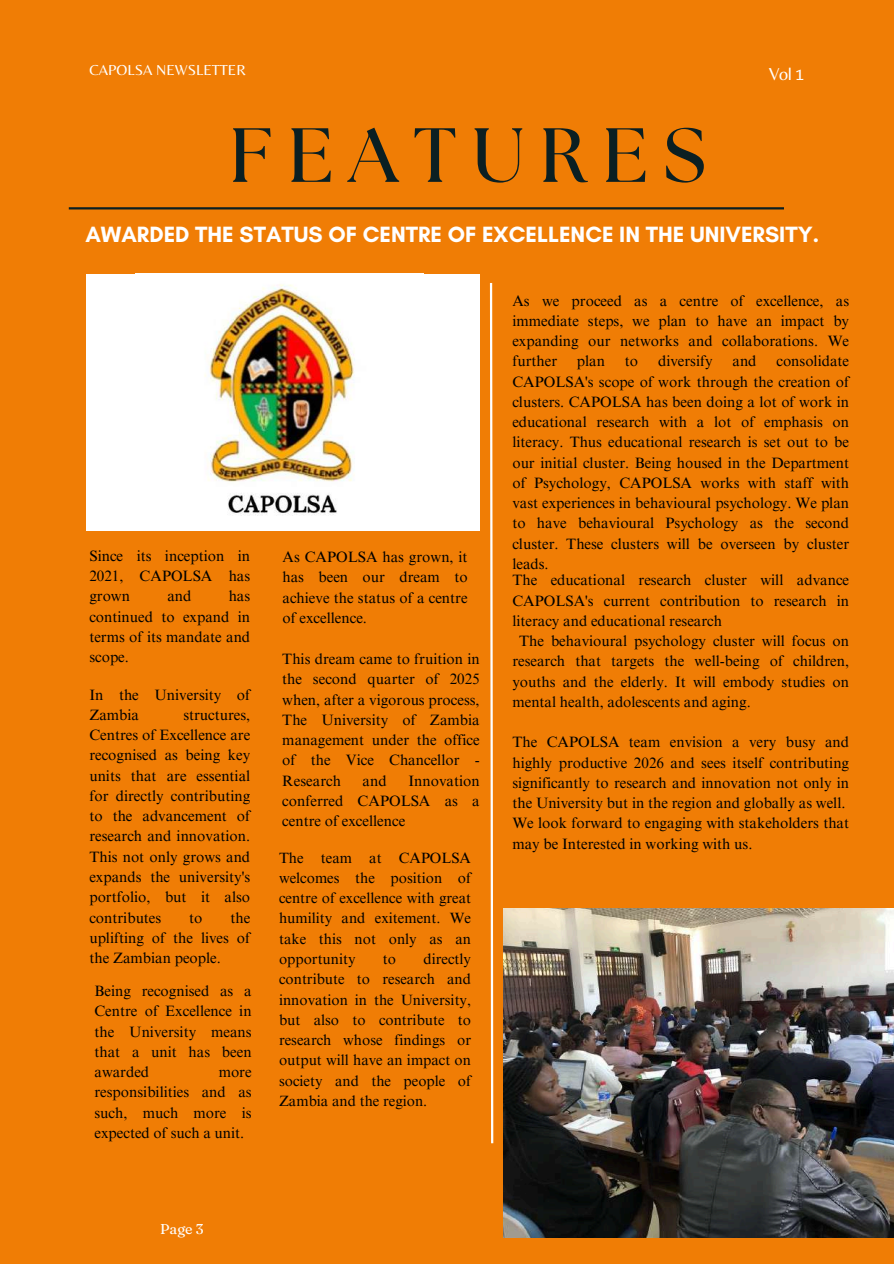
<style>
.page{position:relative;width:894px;height:1264px;background:#fff}
.page>*{position:absolute;margin:0;border:0;box-sizing:border-box;transform-origin:0 0}
.t1{font:700 76.5px "The Seasons";letter-spacing:.2em;color:#0b1f22}
.t2{font:700 22.5px "Glacial Indifference";color:#fff}
.t3{font:18px "Belleza";color:#fff}
.t4{font:15px/20.2px "Times NRMT Pro";color:#000;text-align:justify}
.t5{font:15px "Belleza";color:#fff}
.t6{font:14.85px/20.2px "Times NRMT Pro";color:#000;text-align:justify}
.t7{font:14.25px "Fraunces 9 pt";color:#fff}
</style>
<div class="page">
<div style="left:0;top:0;width:893px;height:1263px;background:#f07d05"></div>
<hr style="left:69px;top:207px;width:714px;height:2px;background:#0b1f22">
<svg style="left:489px;top:283px;width:5px;height:861px"></svg>
<img style="left:503px;top:908px;width:390px;height:329px">
<div style="left:86px;top:274px;width:394px;height:256px;background:#fff"></div>
<img style="left:204px;top:284px;width:151px;height:232px">
<p class="t5" style="left:89px;top:62px;width:158px">CAPOLSA NEWSLETTER</p>
<p class="t3" style="left:768px;top:63px;width:37px">Vol 1</p>
<h1 class="t1" style="left:229px;top:121px;width:477px">FEATURES</h1>
<h2 class="t2" style="left:85px;top:221px;width:735px">AWARDED THE STATUS OF CENTRE OF EXCELLENCE IN THE UNIVERSITY.</h2>
<p class="t4" style="left:89px;top:547px;width:162px">Since its inception in 2021, CAPOLSA has grown</p>
<p class="t4" style="left:89px;top:588px;width:162px;text-indent:139px">has continued to expand in terms of its mandate and scope.</p>
<p class="t4" style="left:167px;top:588px;width:26px">and</p>
<p class="t4" style="left:89px;top:686px;width:162px">In the University of<br>Zambia</p>
<p class="t4" style="left:89px;top:706px;width:162px;text-indent:94px">structures, Centres of Excellence are recognised as being key units that are essential for directly contributing to the advancement of research and innovation.<br>This not only grows and expands the university's portfolio, but it also contributes</p>
<p class="t4" style="left:89px;top:909px;width:162px;text-indent:141px">the uplifting of the lives of the Zambian people.</p>
<p class="t4" style="left:189px;top:909px;width:15px">to</p>
<p class="t4" style="left:94px;top:982px;width:159px">Being recognised as a Centre of Excellence in the University means that a unit has been awarded</p>
<p class="t4" style="left:94px;top:1063px;width:159px;text-indent:124px">more responsibilities and as such, much more is expected of such a unit.</p>
<p class="t4" style="left:282px;top:548px;width:186px">As CAPOLSA has grown, it has been our dream to achieve the status of a centre of excellence.</p>
<p class="t4" style="left:282px;top:650px;width:199px">This dream came to fruition in the second quarter of 2025 when, after a vigorous process, The University of Zambia management under the office of the Vice Chancellor - Research</p>
<p class="t4" style="left:282px;top:772px;width:199px;text-indent:126px">Innovation conferred CAPOLSA as a centre of excellence</p>
<p class="t4" style="left:362px;top:772px;width:26px">and</p>
<p class="t6" style="left:279px;top:849px;width:193px">The team at CAPOLSA welcomes the position of centre of excellence with great humility and exitement. We take this not only as an opportunity</p>
<p class="t6" style="left:279px;top:950px;width:193px;text-indent:144px">directly contribute to research and innovation in the University, but also to contribute to research whose findings or output will have an impact on society and the people of Zambia and the region.</p>
<p class="t6" style="left:383px;top:950px;width:15px">to</p>
<p class="t4" style="left:512px;top:292px;width:338px">As we proceed as a centre of excellence, as immediate steps, we plan to have an impact by expanding our networks and collaborations. We further</p>
<p class="t4" style="left:512px;top:353px;width:338px;text-indent:264px">consolidate CAPOLSA's scope of work through the creation of clusters. CAPOLSA has been doing a lot of work in educational research with a lot of emphasis on literacy. Thus educational research is set out to be our initial cluster. Being housed in the Department of Psychology, CAPOLSA works with staff with vast experiences in behavioural psychology. We plan to have behavioural Psychology as the second cluster. These clusters will be overseen by cluster leads.</p>
<p class="t4" style="left:576px;top:353px;width:30px">plan</p>
<p class="t4" style="left:624px;top:353px;width:15px">to</p>
<p class="t4" style="left:658px;top:353px;width:56px">diversify</p>
<p class="t4" style="left:732px;top:353px;width:26px">and</p>
<p class="t4" style="left:512px;top:572px;width:338px">The educational research cluster will advance</p>
<p class="t4" style="left:512px;top:592px;width:338px">CAPOLSA's current contribution to research in</p>
<p class="t4" style="left:512px;top:612px;width:211px">literacy and educational research</p>
<p class="t4" style="left:519px;top:632px;width:331px">The behavioural psychology cluster will focus on</p>
<p class="t4" style="left:512px;top:653px;width:338px">research that targets the well-being of children,</p>
<p class="t4" style="left:512px;top:673px;width:338px">youths and the elderly. It will embody studies on</p>
<p class="t4" style="left:512px;top:693px;width:240px">mental health, adolescents and aging.</p>
<p class="t4" style="left:512px;top:734px;width:338px;text-align:left">The CAPOLSA team envision a very busy and highly productive 2026 and sees itself contributing significantly to research and innovation not only in the University but in the region and globally as well.<br>We look forward to engaging with stakeholders that may be Interested in working with us.</p>
<p class="t7" style="left:160px;top:1220px;width:45px">Page 3</p>
</div>
